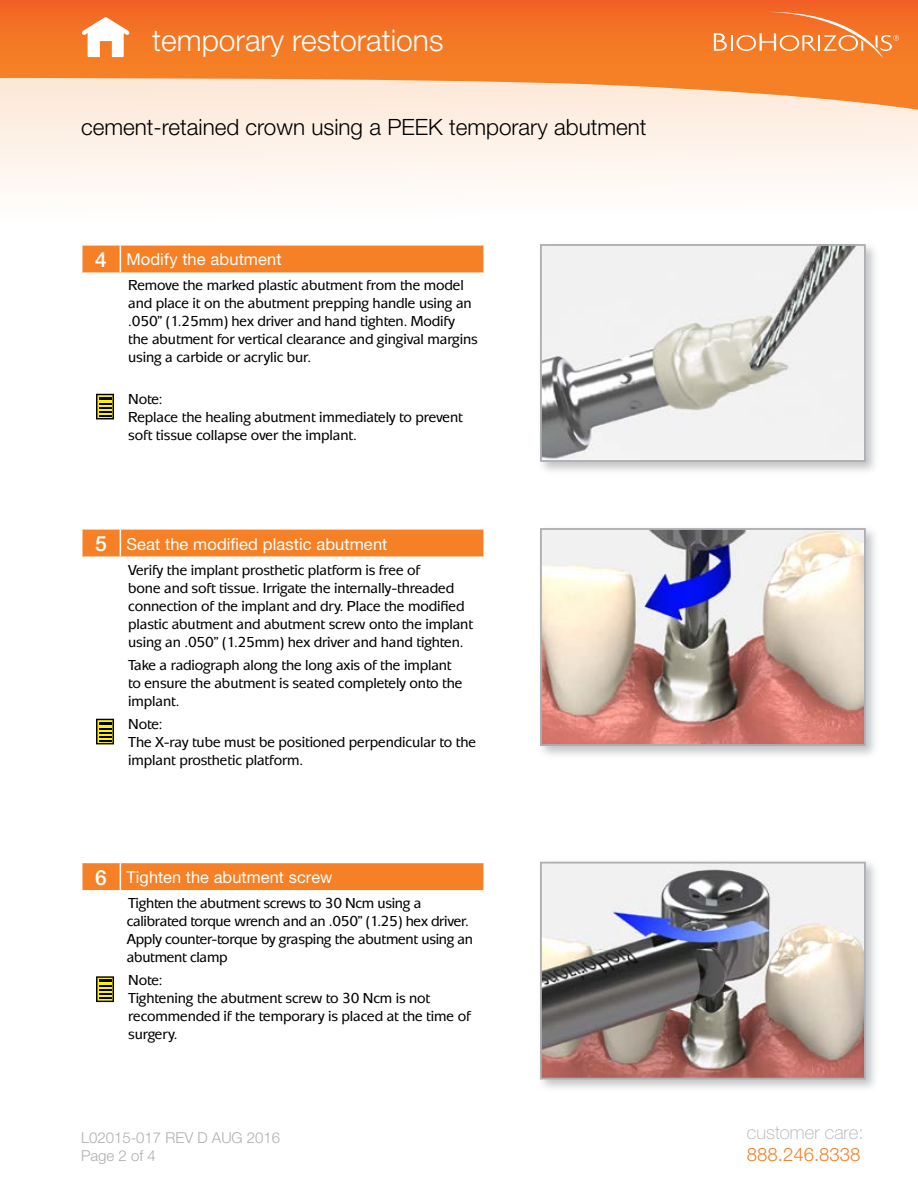
<style>
.page{position:relative;width:918px;height:1188px;background:#fff}
.page>*{position:absolute;margin:0;border:0;box-sizing:border-box;transform-origin:0 0}
.t1{font:300 30px "Helvetica Neue";color:#fff}
.t2{font:300 22.5px "Helvetica Neue";color:#000}
.t3{font:100 18.6px "Helvetica Neue";color:#adafb2}
.t4{font:300 18.6px "Helvetica Neue";color:#f58025}
.t5{font:16.5px "Helvetica Neue";letter-spacing:.005em;color:#fff}
.t6{font:500 15px/18px "Mixage ITC";letter-spacing:-.01em;color:#000}
.t7{font:300 15px/18px "Helvetica Neue";color:#adafb2}
.s1{font-weight:500;font-size:21px}
</style>
<div class="page">
<svg style="left:0;top:112px;width:918px;height:78px;fill:#fef3eb"></svg>
<svg style="left:0;top:0;width:918px;height:112px;background:#f69456"></svg>
<svg style="left:714px;top:12px;width:185px;height:47px;background:#f4833d"></svg>
<svg style="left:81px;top:17px;width:49px;height:40px"></svg>
<div style="left:81px;top:245px;width:403px;height:28px;background:#f58025"></div>
<hr style="left:483px;top:246px;width:2px;height:26px;background:#fff">
<hr style="left:120px;top:272px;width:365px;height:2px;background:#fff">
<div style="left:81px;top:529px;width:403px;height:28px;background:#f58025"></div>
<hr style="left:483px;top:530px;width:2px;height:26px;background:#fff">
<hr style="left:120px;top:556px;width:365px;height:2px;background:#fff">
<svg style="left:82px;top:862px;width:401px;height:29px;background:#f58630"></svg>
<hr style="left:120px;top:890px;width:365px;height:2px;background:#fff">
<div style="left:537px;top:240px;width:342px;height:236px;background:#adafb2;opacity:.75"></div>
<img style="left:543px;top:247px;width:320px;height:212px">
<div style="left:540px;top:244px;width:326px;height:218px;border:2px solid #adafb2"></div>
<div style="left:537px;top:524px;width:342px;height:236px;background:#adafb2;opacity:.75"></div>
<img style="left:543px;top:531px;width:320px;height:212px">
<div style="left:540px;top:528px;width:326px;height:218px;border:2px solid #adafb2"></div>
<div style="left:537px;top:858px;width:342px;height:235px;background:#adafb2;opacity:.75"></div>
<img style="left:543px;top:865px;width:320px;height:212px">
<div style="left:540px;top:862px;width:326px;height:218px;border:2px solid #adafb2"></div>
<svg style="left:96px;top:394px;width:18px;height:25px"></svg>
<svg style="left:96px;top:719px;width:18px;height:25px"></svg>
<svg style="left:96px;top:976px;width:18px;height:26px"></svg>
<h1 class="t1" style="left:152px;top:22px;width:293px">temporary restorations</h1>
<h2 class="t2" style="left:81px;top:113px;width:567px">cement-retained crown using a PEEK temporary abutment</h2>
<p class="t5" style="left:95px;top:250px;width:188px"><span class="s1">4</span> Modify the abutment</p>
<p class="t6" style="left:128px;top:276px;width:351px">Remove the marked plastic abutment from the model and place it on the abutment prepping handle using an .050” (1.25mm) hex driver and hand tighten. Modify the abutment for vertical clearance and gingival margins using a carbide or acrylic bur.</p>
<p class="t6" style="left:128px;top:390px;width:336px">Note:<br>Replace the healing abutment immediately to prevent soft tissue collapse over the implant.</p>
<p class="t5" style="left:95px;top:534px;width:294px"><span class="s1">5</span> Seat the modified plastic abutment</p>
<p class="t6" style="left:128px;top:560px;width:346px">Verify the implant prosthetic platform is free of<br>bone and soft tissue. Irrigate the internally-threaded connection of the implant and dry. Place the modified plastic abutment and abutment screw onto the implant using an .050” (1.25mm) hex driver and hand tighten.</p>
<p class="t6" style="left:128px;top:656px;width:336px">Take a radiograph along the long axis of the implant to ensure the abutment is seated completely onto the implant.</p>
<p class="t6" style="left:128px;top:715px;width:349px">Note:<br>The X-ray tube must be positioned perpendicular to the implant prosthetic platform.</p>
<p class="t5" style="left:95px;top:867px;width:239px"><span class="s1">6</span> Tighten the abutment screw</p>
<p class="t6" style="left:127px;top:894px;width:348px">Tighten the abutment screws to 30 Ncm using a calibrated torque wrench and an .050” (1.25) hex driver.<br>Apply counter-torque by grasping the abutment using an abutment clamp</p>
<p class="t6" style="left:128px;top:971px;width:344px">Note:<br>Tightening the abutment screw to 30 Ncm is not recommended if the temporary is placed at the time of surgery.</p>
<p class="t7" style="left:81px;top:1128px;width:201px">L02015-017 REV D AUG 2016<br>Page 2 of 4</p>
<p class="t3" style="left:747px;top:1121px;width:118px">customer care:</p>
<p class="t4" style="left:747px;top:1143px;width:115px">888.246.8338</p>
</div>
